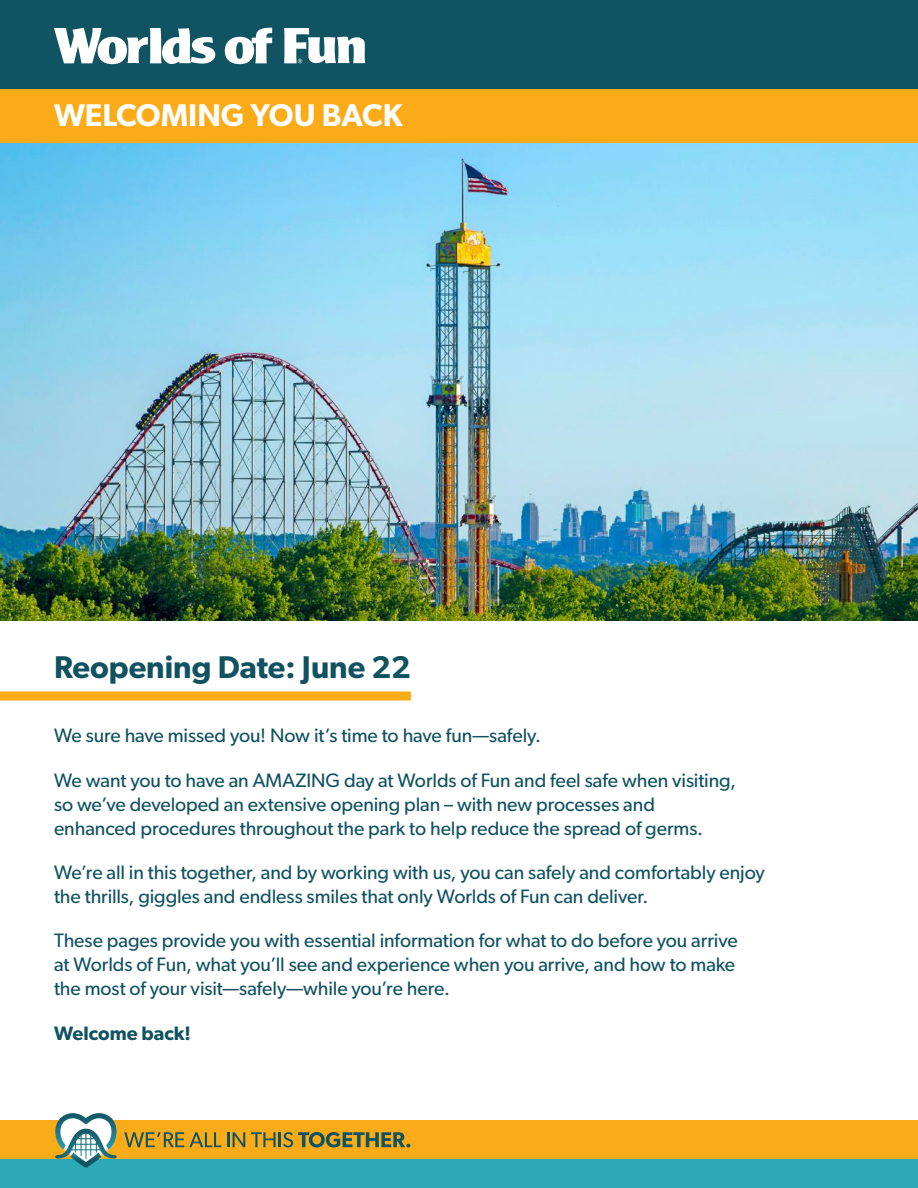
<style>
.page{position:relative;width:918px;height:1188px;background:#fff}
.page>*{position:absolute;margin:0;border:0;box-sizing:border-box;transform-origin:0 0}
.t1{font:600 31.5px "Gibson";color:#115261}
.t2{font:600 31.5px "Gibson";color:#fff}
.t3{font:19.5px/24px "Gibson";letter-spacing:-.005em;color:#115261}
.t4{font:600 19.5px "Gibson";color:#115261}
</style>
<div class="page">
<img style="left:0;top:143px;width:918px;height:478px">
<div style="left:0;top:691px;width:411px;height:9px;background:#faab18"></div>
<div style="left:0;top:0;width:918px;height:109px;background:#105362"></div>
<div style="left:0;top:1120px;width:918px;height:39px;background:#faab18"></div>
<div style="left:0;top:1159px;width:918px;height:29px;background:#2da9b8"></div>
<svg style="left:133px;top:1132px;width:88px;height:15px"></svg>
<svg style="left:227px;top:1132px;width:18px;height:15px"></svg>
<svg style="left:251px;top:1132px;width:159px;height:15px"></svg>
<img style="left:124px;top:1132px;width:9px;height:16px">
<svg style="left:55px;top:1113px;width:62px;height:55px"></svg>
<div style="left:0;top:89px;width:918px;height:54px;background:#faab17"></div>
<svg style="left:54px;top:28px;width:311px;height:36px"></svg>
<h1 class="t2" style="left:54px;top:97px;width:350px">WELCOMING YOU BACK</h1>
<h1 class="t1" style="left:54px;top:648px;width:358px">Reopening Date: June 22</h1>
<p class="t3" style="left:54px;top:723px;width:489px">We sure have missed you! Now it’s time to have fun—safely.</p>
<p class="t3" style="left:54px;top:768px;width:684px">We want you to have an AMAZING day at Worlds of Fun and feel safe when visiting, so we’ve developed an extensive opening plan – with new processes and enhanced procedures throughout the park to help reduce the spread of germs.</p>
<p class="t3" style="left:54px;top:860px;width:712px">We’re all in this together, and by working with us, you can safely and comfortably enjoy the thrills, giggles and endless smiles that only Worlds of Fun can deliver.</p>
<p class="t3" style="left:54px;top:928px;width:685px">These pages provide you with essential information for what to do before you arrive at Worlds of Fun, what you’ll see and experience when you arrive, and how to make the most of your visit—safely—while you’re here.</p>
<p class="t4" style="left:54px;top:1021px;width:138px">Welcome back!</p>
</div>
